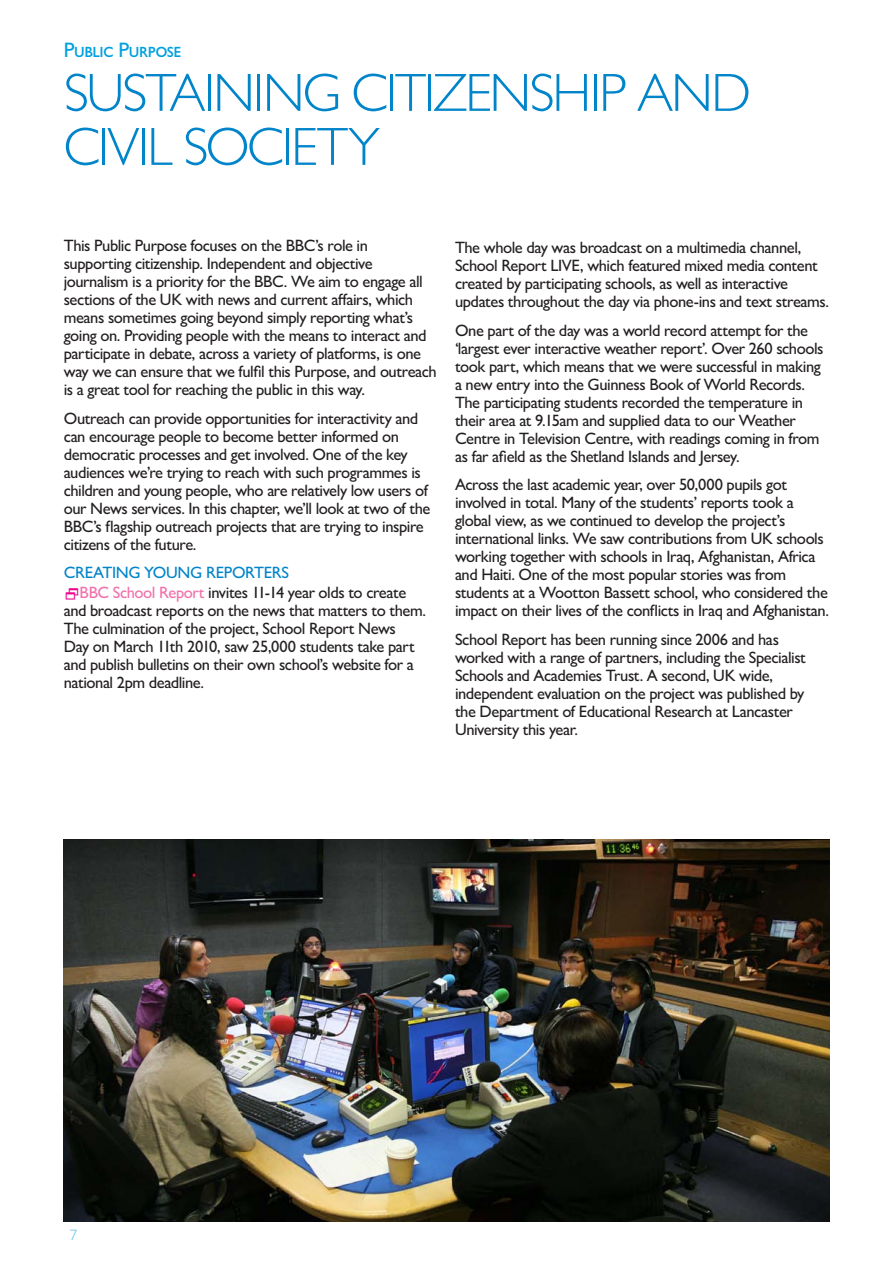
<style>
.page{position:relative;width:893px;height:1263px;background:#fff}
.page>*{position:absolute;margin:0;border:0;box-sizing:border-box;transform-origin:0 0}
.Heading{font:300 54px/54px "Gill Sans MT Pro";letter-spacing:-.035em;color:#0084ca}
.public_purpose{font:500 21px "Gill Sans MT Pro";letter-spacing:-.015em;color:#00a1de}
.Body{font:500 16.5px/18px "Gill Sans MT Pro";letter-spacing:-.025em;color:#231f20}
.Sub_Heading{font:500 16.5px "Gill Sans MT Pro";letter-spacing:-.02em;color:#0084ca}
.t1{font:300 15px "Gill Sans MT Pro";color:#4fbdec}
.s1{color:#f171ab}
</style>
<div class="page">
<img style="left:64px;top:839px;width:765px;height:382px">
<p class="public_purpose" style="left:64px;top:37px;width:119px">Public Purpose</p>
<h1 class="Heading" style="left:64px;top:65px;width:688px">SUSTAINING CITIZENSHIP AND<br>CIVIL SOCIETY</h1>
<p class="Body" style="left:64px;top:236px;width:375px">This Public Purpose focuses on the BBC’s role in supporting citizenship. Independent and objective journalism is a priority for the BBC. We aim to engage all sections of the UK with news and current affairs, which means sometimes going beyond simply reporting what’s going on. Providing people with the means to interact and participate in debate, across a variety of platforms, is one way we can ensure that we fulfil this Purpose, and outreach is a great tool for reaching the public in this way.</p>
<p class="Body" style="left:64px;top:409px;width:368px">Outreach can provide opportunities for interactivity and can encourage people to become better informed on democratic processes and get involved. One of the key audiences we’re trying to reach with such programmes is children and young people, who are relatively low users of our News services. In this chapter, we’ll look at two of the BBC’s flagship outreach projects that are trying to inspire citizens of the future.</p>
<h2 class="Sub_Heading" style="left:64px;top:563px;width:227px">CREATING YOUNG REPORTERS</h2>
<p class="Body" style="left:64px;top:584px;width:364px;text-indent:16px"><span class="s1">BBC School Report</span> invites 11-14 year olds to create and broadcast reports on the news that matters to them.<br>The culmination of the project, School Report News<br>Day on March 11th 2010, saw 25,000 students take part and publish bulletins on their own school’s website for a national 2pm deadline.</p>
<p class="Body" style="left:455px;top:238px;width:376px">The whole day was broadcast on a multimedia channel, School Report LIVE, which featured mixed media content created by participating schools, as well as interactive updates throughout the day via phone-ins and text streams.</p>
<p class="Body" style="left:455px;top:321px;width:370px">One part of the day was a world record attempt for the ‘largest ever interactive weather report’. Over 260 schools took part, which means that we were successful in making a new entry into the Guinness Book of World Records.<br>The participating students recorded the temperature in their area at 9.15am and supplied data to our Weather Centre in Television Centre, with readings coming in from as far afield as the Shetland Islands and Jersey.</p>
<p class="Body" style="left:455px;top:475px;width:376px">Across the last academic year, over 50,000 pupils got involved in total. Many of the students’ reports took a global view, as we continued to develop the project’s international links. We saw contributions from UK schools working together with schools in Iraq, Afghanistan, Africa and Haiti. One of the most popular stories was from students at a Wootton Bassett school, who considered the impact on their lives of the conflicts in Iraq and Afghanistan.</p>
<p class="Body" style="left:455px;top:630px;width:353px">School Report has been running since 2006 and has worked with a range of partners, including the Specialist Schools and Academies Trust. A second, UK wide, independent evaluation on the project was published by the Department of Educational Research at Lancaster University this year.</p>
<p class="t1" style="left:70px;top:1226px;width:9px">7</p>
</div>
